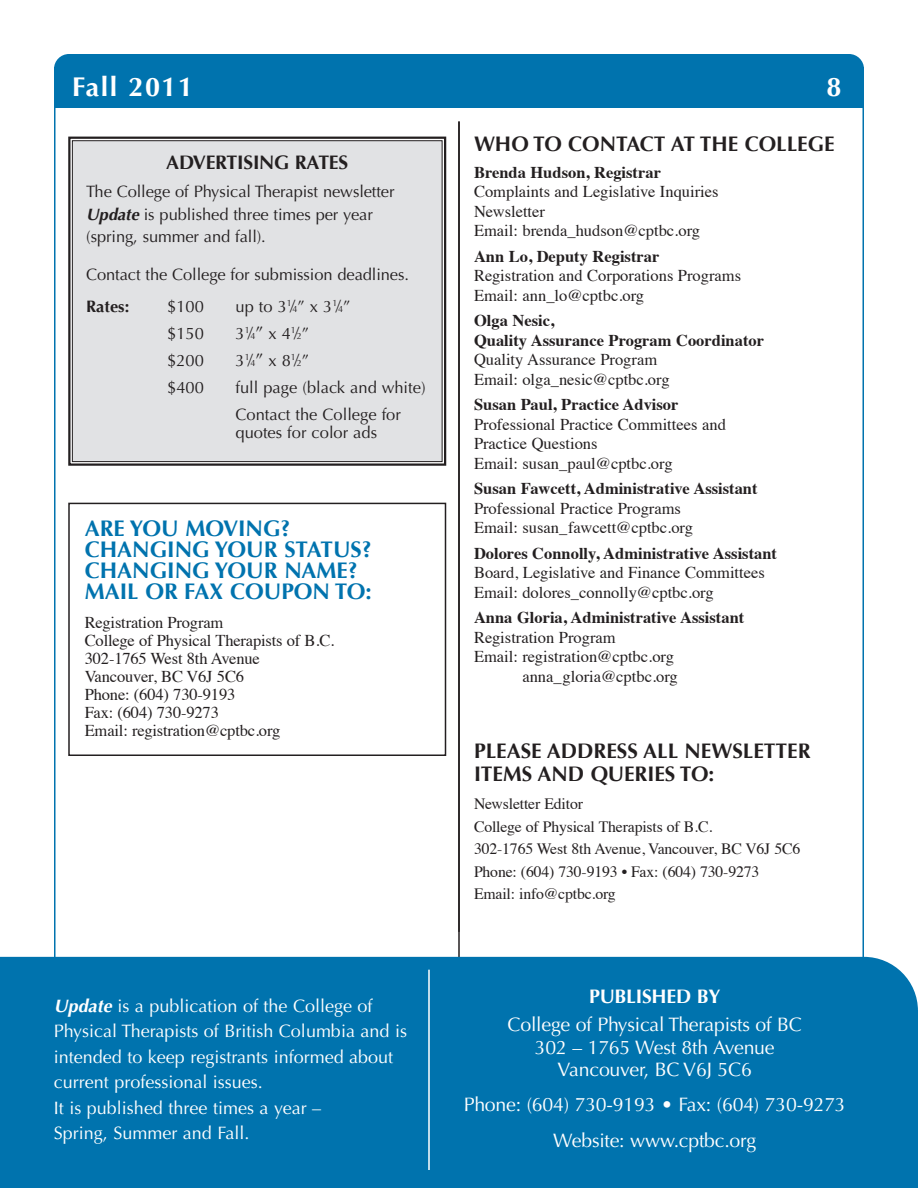
<style>
.page{position:relative;width:918px;height:1188px;background:#fff}
.page>*{position:absolute;margin:0;border:0;box-sizing:border-box;transform-origin:0 0}
.t1{font:700 27px "Optima";letter-spacing:.055em;color:#fff}
.t2{font:700 22.5px/21px "Optima";color:#0073ae}
.t3{font:700 21px/22.5px "Optima";color:#231f20}
.t4{font:19.5px/27.9px "Optima";letter-spacing:-.01em;color:#fff;text-align:center}
.t5{font:700 19.5px "Optima";letter-spacing:-.01em;color:#231f20}
.t6{font:18px/25.5px "Optima";color:#fff}
.t7{font:16.5px/19.5px "Times";color:#231f20}
.t8{font:16.5px/22.5px "Optima";letter-spacing:-.005em;color:#231f20}
.t9{font:700 16.5px "Times";color:#231f20}
.t10{font:15.75px/22.5px "Times";letter-spacing:-.01em;color:#231f20}
.s1{font-weight:700;font-style:italic}
.s2{font-weight:700}
.s3{font-size:18px}
.s4{font-size:9px}
</style>
<div class="page">
<hr style="left:458px;top:122px;width:2px;height:998px;background:#231f20">
<div style="left:54px;top:54px;width:810px;height:54px;background:#0073ae;border-radius:15px"></div>
<div style="left:54px;top:68px;width:810px;height:40px;background:#0073ae"></div>
<div style="left:73px;top:141px;width:369px;height:320px;background:#e1e2e4"></div>
<div style="left:68px;top:137px;width:378px;height:329px;border:2px solid #231f20"></div>
<div style="left:72px;top:140px;width:370px;height:322px;border:1px solid #231f20"></div>
<div style="left:0;top:957px;width:918px;height:53px;background:#0073ae"></div>
<div style="left:0;top:1010px;width:918px;height:178px;background:#0073ae"></div>
<hr style="left:428px;top:970px;width:2px;height:200px;background:#fff">
<div style="left:68px;top:503px;width:378px;height:253px;border:2px solid #231f20"></div>
<p class="t1" style="left:72px;top:71px;width:123px">Fall 2011</p>
<p class="t1" style="left:826px;top:71px;width:17px">8</p>
<p class="t5" style="left:166px;top:151px;width:183px">ADVERTISING RATES</p>
<p class="t8" style="left:86px;top:182px;width:310px">The College of Physical Therapist newsletter<br><span class="s1">Update</span>is published three times per year (spring, summer and fall).</p>
<p class="t8" style="left:86px;top:259px;width:324px;line-height:32.4px">Contact the College for submission deadlines.<br><span class="s2">Rates:</span></p>
<p class="t8" style="left:167px;top:297px;width:38px">$100</p>
<p class="t8" style="left:236px;top:297px;width:117px">up to 3<sup>1</sup><span class="s3">⁄</span><span class="s4">4</span>” x 3<sup>1</sup><span class="s3">⁄</span><span class="s4">4</span>”</p>
<p class="t8" style="left:167px;top:324px;width:38px">$150</p>
<p class="t8" style="left:236px;top:324px;width:75px">3<sup>1</sup><span class="s3">⁄</span><span class="s4">4</span><span class="s3">”</span> x 4<sup>1</sup><span class="s3">⁄</span><span class="s4">2</span>”</p>
<p class="t8" style="left:167px;top:351px;width:38px">$200</p>
<p class="t8" style="left:236px;top:351px;width:75px">3<sup>1</sup><span class="s3">⁄</span><span class="s4">4</span><span class="s3">”</span> x 8<sup>1</sup><span class="s3">⁄</span><span class="s4">2</span>”</p>
<p class="t8" style="left:167px;top:378px;width:38px">$400</p>
<p class="t8" style="left:235px;top:376px;width:192px;line-height:27px">full page (black and white)<br>Contact the College for</p>
<p class="t8" style="left:235px;top:423px;width:143px">quotes for color ads</p>
<p class="t2" style="left:85px;top:518px;width:289px">ARE YOU MOVING?<br>CHANGING YOUR STATUS?<br>CHANGING YOUR NAME?<br>MAIL OR FAX COUPON TO:</p>
<p class="t7" style="left:85px;top:614px;width:251px;line-height:18px">Registration Program<br>College of Physical Therapists of B.C.<br>302-1765 West 8th Avenue<br>Vancouver, BC V6J 5C6<br>Phone: (604) 730-9193<br>Fax: (604) 730-9273<br>Email: registration@cptbc.org</p>
<p class="t3" style="left:474px;top:133px;width:362px">WHO TO CONTACT AT THE COLLEGE</p>
<p class="t7" style="left:474px;top:164px;width:246px"><span class="s2">Brenda Hudson, Registrar<br></span>Complaints and Legislative Inquiries<br>Newsletter<br>Email: brenda_hudson@cptbc.org</p>
<p class="t7" style="left:474px;top:248px;width:269px"><span class="s2">Ann Lo, Deputy Registrar<br></span>Registration and Corporations Programs<br>Email: ann_lo@cptbc.org</p>
<p class="t7" style="left:474px;top:312px;width:292px"><span class="s2">Olga Nesic,<br>Quality Assurance Program Coordinator<br></span>Quality Assurance Program<br>Email: olga_nesic@cptbc.org</p>
<p class="t7" style="left:474px;top:396px;width:253px"><span class="s2">Susan Paul, Practice Advisor<br></span>Professional Practice Committees and<br>Practice Questions<br>Email: susan_paul@cptbc.org</p>
<p class="t7" style="left:474px;top:480px;width:285px"><span class="s2">Susan Fawcett, Administrative Assistant<br></span>Professional Practice Programs<br>Email: susan_fawcett@cptbc.org</p>
<p class="t7" style="left:474px;top:545px;width:305px"><span class="s2">Dolores Connolly, Administrative Assistant<br></span>Board, Legislative and Finance Committees<br>Email: dolores_connolly@cptbc.org</p>
<p class="t9" style="left:474px;top:611px;width:272px">Anna Gloria, Administrative Assistant</p>
<p class="t7" style="left:474px;top:629px;width:143px">Registration Program</p>
<p class="t7" style="left:474px;top:648px;width:202px">Email: registration@cptbc.org</p>
<p class="t7" style="left:522px;top:668px;width:157px">anna_gloria@cptbc.org</p>
<p class="t3" style="left:474px;top:740px;width:338px">PLEASE ADDRESS ALL NEWSLETTER<br>ITEMS AND QUERIES TO:</p>
<p class="t10" style="left:474px;top:794px;width:328px">Newsletter Editor<br>College of Physical Therapists of B.C.<br>302-1765 West 8th Avenue, Vancouver, BC V6J 5C6<br>Phone: (604) 730-9193 • Fax: (604) 730-9273<br>Email: info@cptbc.org</p>
<p class="t6" style="left:54px;top:995px;width:355px"><span class="s1">Update</span>is a publication of the College of Physical Therapists of British Columbia and is intended to keep registrants informed about current professional issues.<br>It is published three times a year –<br>Spring, Summer and Fall.</p>
<p class="t4" style="left:508px;top:985px;width:296px"><span class="s2">PUBLISHED BY<br></span>College of Physical Therapists of BC</p>
<p class="t4" style="left:535px;top:1038px;width:241px;line-height:22.5px">302 – 1765 West 8th Avenue<br>Vancouver, BC V6J 5C6</p>
<p class="t4" style="left:464px;top:1088px;width:384px;line-height:36px">Phone: (604) 730-9193 • Fax: (604) 730-9273<br>Website: www.cptbc.org</p>
</div>
